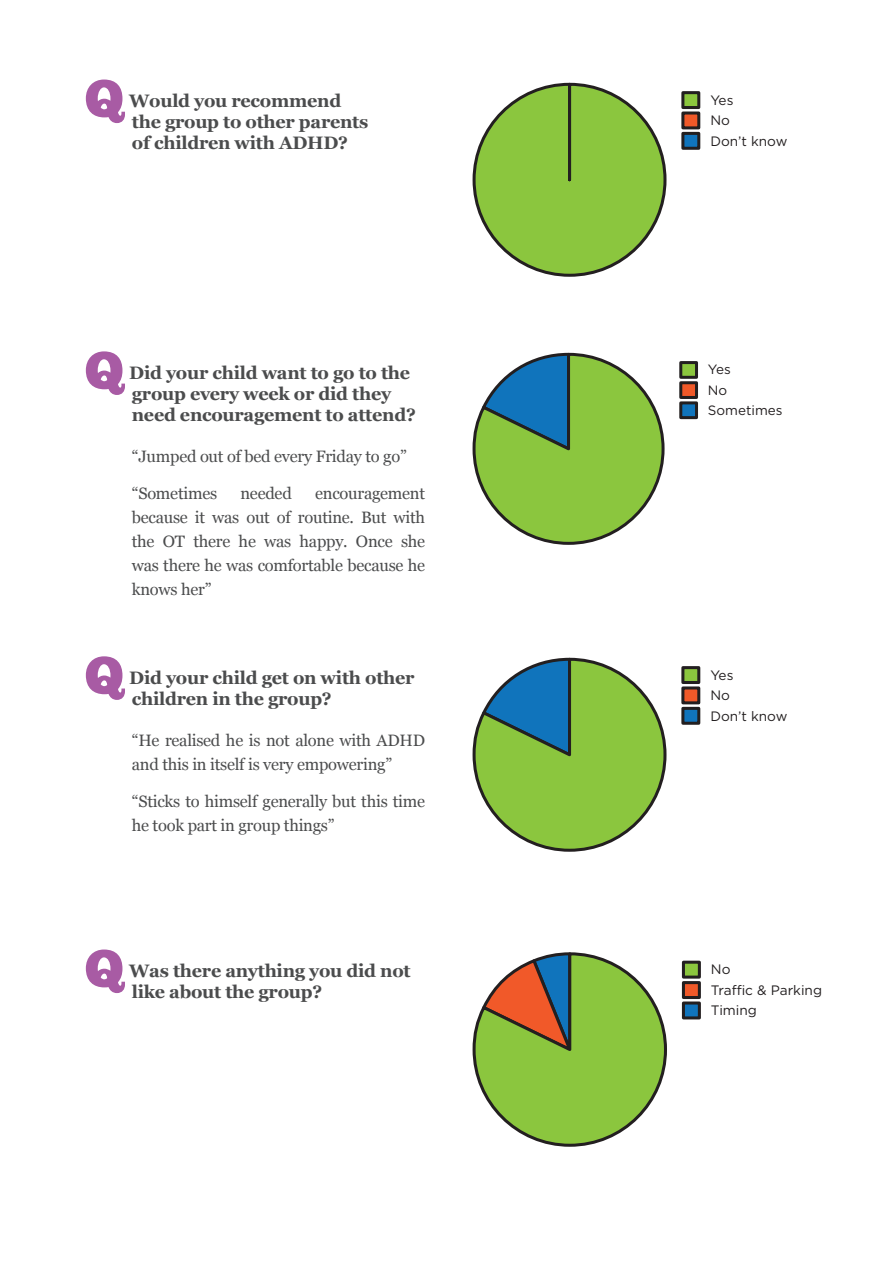
<style>
.page{position:relative;width:893px;height:1263px;background:#fff}
.page>*{position:absolute;margin:0;border:0;box-sizing:border-box;transform-origin:0 0}
.question{font:54px "Chunk Five";color:#a85ba4}
.question-2{font:700 18px/21px "Georgia";letter-spacing:-.015em;color:#4b4c4d}
.parent-quote{font:16.5px/24px "Georgia";letter-spacing:-.015em;color:#4b4c4d}
.t1{font:13.65px/20.4px "Gotham";color:#231f20}
.t2{font:13.5px/20.2px "Gotham";color:#231f20}
</style>
<div class="page">
<div style="left:474px;top:84px;width:191px;height:191px;background:#8bc63e;border-radius:95px"></div>
<div style="left:683px;top:93px;width:16px;height:15px;background:#8bc63e"></div>
<div style="left:681px;top:91px;width:19px;height:18px;border:3px solid #231f20"></div>
<div style="left:683px;top:113px;width:16px;height:15px;background:#f15929"></div>
<div style="left:681px;top:111px;width:19px;height:18px;border:3px solid #231f20"></div>
<div style="left:683px;top:133px;width:16px;height:15px;background:#1074bc"></div>
<div style="left:681px;top:132px;width:19px;height:18px;border:3px solid #231f20"></div>
<svg style="left:472px;top:352px;width:193px;height:193px"></svg>
<div style="left:681px;top:363px;width:15px;height:14px;background:#8bc63e"></div>
<div style="left:679px;top:361px;width:19px;height:18px;border:3px solid #231f20"></div>
<div style="left:681px;top:383px;width:15px;height:14px;background:#f15929"></div>
<div style="left:679px;top:381px;width:19px;height:18px;border:3px solid #231f20"></div>
<div style="left:681px;top:403px;width:15px;height:15px;background:#1074bc"></div>
<div style="left:679px;top:401px;width:19px;height:18px;border:3px solid #231f20"></div>
<svg style="left:472px;top:657px;width:195px;height:195px"></svg>
<div style="left:683px;top:668px;width:16px;height:14px;background:#8bc63e"></div>
<div style="left:681px;top:666px;width:19px;height:18px;border:3px solid #231f20"></div>
<div style="left:683px;top:688px;width:16px;height:15px;background:#f15929"></div>
<div style="left:681px;top:686px;width:19px;height:18px;border:3px solid #231f20"></div>
<div style="left:683px;top:708px;width:16px;height:15px;background:#1074bc"></div>
<div style="left:681px;top:707px;width:19px;height:18px;border:3px solid #231f20"></div>
<svg style="left:472px;top:952px;width:195px;height:195px"></svg>
<div style="left:683px;top:962px;width:16px;height:15px;background:#8bc63e"></div>
<div style="left:682px;top:961px;width:19px;height:17px;border:3px solid #231f20"></div>
<div style="left:683px;top:982px;width:16px;height:15px;background:#f15929"></div>
<div style="left:682px;top:981px;width:19px;height:18px;border:3px solid #231f20"></div>
<div style="left:683px;top:1003px;width:16px;height:15px;background:#1074bc"></div>
<div style="left:682px;top:1001px;width:19px;height:18px;border:3px solid #231f20"></div>
<p class="question" style="left:85px;top:66px;width:42px">Q</p>
<p class="question-2" style="left:129px;top:89px;width:241px">Would you recommend the group to other parents of children with ADHD?</p>
<p class="question" style="left:85px;top:338px;width:42px">Q</p>
<p class="question-2" style="left:129px;top:361px;width:288px">Did your child want to go to the group every week or did they need encouragement to attend?</p>
<p class="parent-quote" style="left:132px;top:443px;width:276px">“Jumped out of bed every Friday to go”</p>
<p class="parent-quote" style="left:132px;top:480px;width:87px">“Sometimes</p>
<p class="parent-quote" style="left:240px;top:480px;width:53px">needed</p>
<p class="parent-quote" style="left:132px;top:480px;width:295px;text-align:justify;text-indent:183px">encouragement because it was out of routine. But with the OT there he was happy. Once she was there he was comfortable because he knows her”</p>
<p class="question" style="left:85px;top:643px;width:42px">Q</p>
<p class="question-2" style="left:129px;top:666px;width:287px">Did your child get on with other children in the group?</p>
<p class="parent-quote" style="left:132px;top:727px;width:295px">“He realised he is not alone with ADHD and this in itself is very empowering”</p>
<p class="parent-quote" style="left:132px;top:788px;width:295px">“Sticks to himself generally but this time he took part in group things”</p>
<p class="question" style="left:85px;top:936px;width:42px">Q</p>
<p class="question-2" style="left:129px;top:959px;width:283px">Was there anything you did not like about the group?</p>
<p class="t1" style="left:710px;top:89px;width:79px">Yes<br>No<br>Don’t know</p>
<p class="t2" style="left:708px;top:359px;width:76px">Yes<br>No<br>Sometimes</p>
<p class="t1" style="left:710px;top:664px;width:79px">Yes<br>No<br>Don’t know</p>
<p class="t1" style="left:711px;top:959px;width:113px">No<br>Traffic &amp; Parking<br>Timing</p>
</div>
